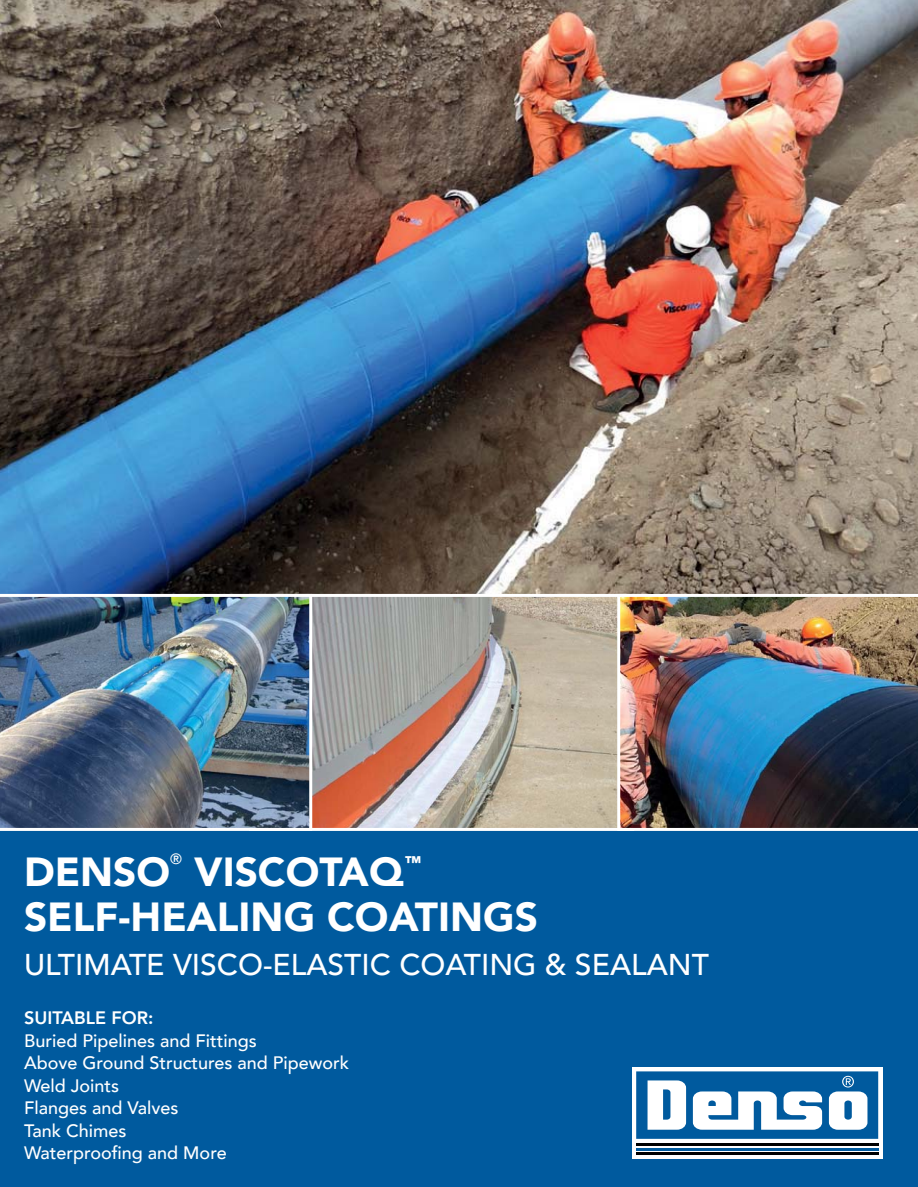
<style>
.page{position:relative;width:918px;height:1187px;background:#fff}
.page>*{position:absolute;margin:0;border:0;box-sizing:border-box;transform-origin:0 0}
.t1{font:900 40.5px/45px "Avenir";color:#fff}
.t2{font:500 30px "Avenir";color:#fff}
.t3{font:500 18px/22.5px "Avenir";color:#fff}
.t4{font:800 18px "Avenir";color:#fff}
.t5{font:500 14.85px "Avenir";color:#fff}
</style>
<div class="page">
<div style="left:0;top:825px;width:917px;height:361px;background:#005a9e"></div>
<img style="left:0;top:0;width:917px;height:594px">
<svg style="left:632px;top:1067px;width:250px;height:91px;background:#ccd5db"></svg>
<hr style="left:636px;top:1143px;width:242px;height:2px;background:#000">
<hr style="left:636px;top:1147px;width:242px;height:3px;background:#005a9e">
<hr style="left:636px;top:1152px;width:242px;height:2px;background:#000">
<svg style="left:636px;top:1071px;width:242px;height:67px"></svg>
<img style="left:312px;top:598px;width:305px;height:228px">
<div style="left:249px;top:594px;width:385px;height:236px;border:3px solid #fff"></div>
<img style="left:617px;top:594px;width:300px;height:236px">
<img style="left:0;top:594px;width:312px;height:236px">
<h1 class="t1" style="left:24px;top:850px;width:148px">DENSO</h1>
<p class="t5" style="left:170px;top:848px;width:13px">®</p>
<h1 class="t1" style="left:24px;top:850px;width:515px;text-indent:170px">VISCOTAQ<sup>™<br></sup>SELF-HEALING COATINGS</h1>
<h2 class="t2" style="left:24px;top:944px;width:686px">ULTIMATE VISCO-ELASTIC COATING &amp; SEALANT</h2>
<p class="t4" style="left:24px;top:1005px;width:131px">SUITABLE FOR:</p>
<p class="t3" style="left:24px;top:1029px;width:327px">Buried Pipelines and Fittings<br>Above Ground Structures and Pipework<br>Weld Joints<br>Flanges and Valves<br>Tank Chimes<br>Waterproofing and More</p>
</div>
